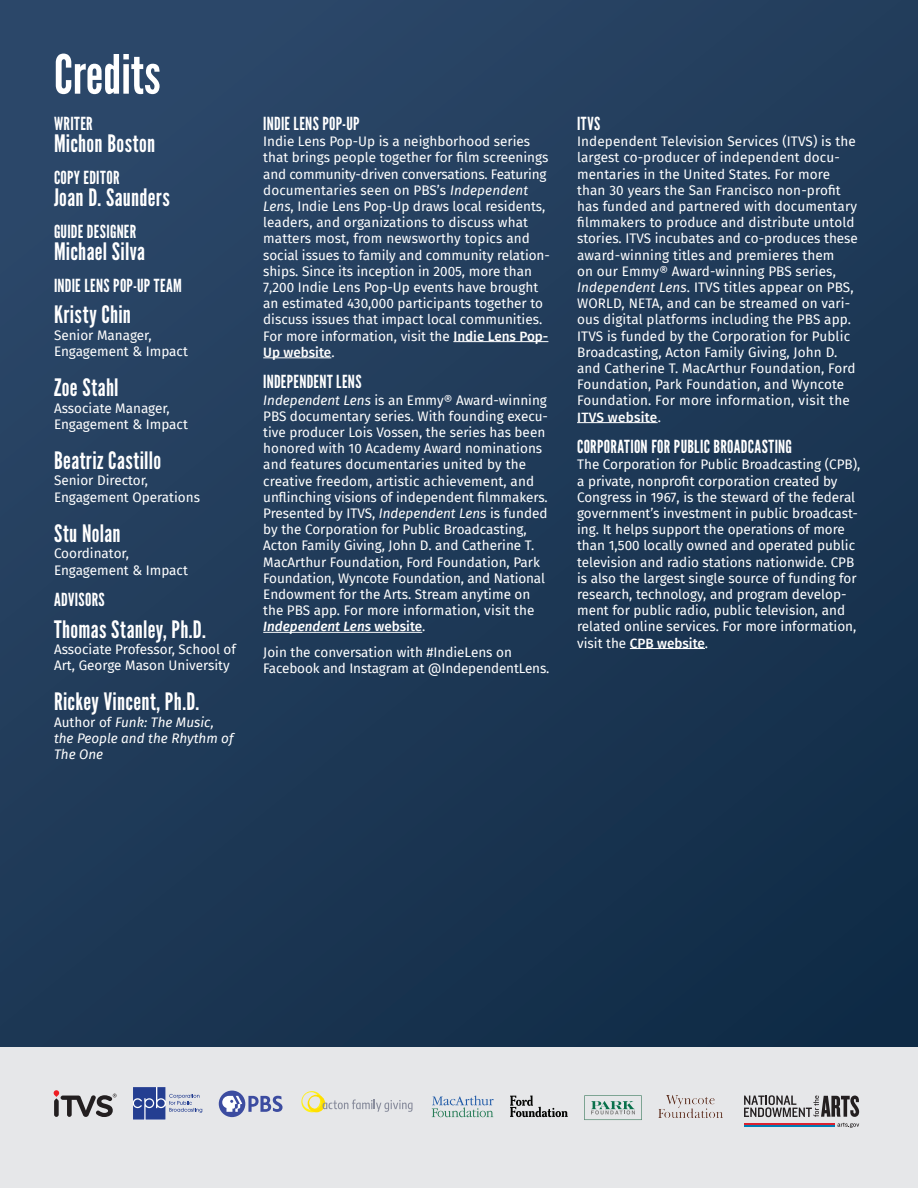
<style>
.page{position:relative;width:918px;height:1188px;background:#fff}
.page>*{position:absolute;margin:0;border:0;box-sizing:border-box;transform-origin:0 0}
.t1{font:54px "League Gothic";color:#fff}
.H6_Space_Before{font:24px "League Gothic";letter-spacing:.015em;color:#fff}
.t2{font:18px "League Gothic";letter-spacing:.02em;color:#fff}
.Paragraph_Style_Credits{font:13.5px/16.2px "Fira Sans";color:#fff}
.Paragraph_Style_Credits-2{font:italic 13.5px/16.2px "Fira Sans";color:#fff}
.s1{font-style:normal}
.s2{font-style:italic}
.s3{font-weight:500}
.s4{font-weight:500;font-style:italic}
</style>
<div class="page">
<div style="left:0;top:0;width:918px;height:1047px;background:linear-gradient(to right,#264161,#18334f)"></div>
<div style="left:0;top:1047px;width:918px;height:141px;background:#e6e7e9"></div>
<hr style="left:453px;top:341px;width:95px;height:1px;background:#fff">
<hr style="left:263px;top:357px;width:68px;height:1px;background:#fff">
<hr style="left:263px;top:632px;width:159px;height:1px;background:#fff">
<hr style="left:577px;top:422px;width:81px;height:1px;background:#fff">
<hr style="left:630px;top:648px;width:75px;height:1px;background:#fff">
<hr style="left:744px;top:1125px;width:91px;height:1px;background:#fff">
<hr style="left:744px;top:1124px;width:91px;height:1px;background:#db2230">
<hr style="left:744px;top:1126px;width:91px;height:1px;background:#007db5">
<svg style="left:744px;top:1095px;width:115px;height:22px"></svg>
<svg style="left:837px;top:1123px;width:22px;height:5px"></svg>
<svg style="left:432px;top:1096px;width:62px;height:21px"></svg>
<div style="left:219px;top:1091px;width:26px;height:26px;background:#3c4ca0;border-radius:50%"></div>
<svg style="left:248px;top:1096px;width:35px;height:16px"></svg>
<svg style="left:222px;top:1096px;width:20px;height:16px"></svg>
<img style="left:658px;top:1096px;width:64px;height:21px">
<svg style="left:510px;top:1096px;width:58px;height:21px"></svg>
<svg style="left:584px;top:1096px;width:58px;height:24px"></svg>
<svg style="left:54px;top:1090px;width:63px;height:27px"></svg>
<svg style="left:133px;top:1087px;width:69px;height:33px"></svg>
<svg style="left:301px;top:1091px;width:112px;height:21px"></svg>
<h1 class="t1" style="left:54px;top:42px;width:108px">Credits</h1>
<h5 class="t2" style="left:54px;top:113px;width:40px">WRITER</h5>
<h6 class="H6_Space_Before" style="left:54px;top:130px;width:103px">Michon Boston</h6>
<h5 class="t2" style="left:54px;top:167px;width:67px">COPY EDITOR</h5>
<h6 class="H6_Space_Before" style="left:54px;top:184px;width:117px">Joan D. Saunders</h6>
<h5 class="t2" style="left:54px;top:221px;width:84px">GUIDE DESIGNER</h5>
<h6 class="H6_Space_Before" style="left:54px;top:238px;width:93px">Michael Silva</h6>
<h5 class="t2" style="left:54px;top:275px;width:129px">INDIE LENS POP-UP TEAM</h5>
<p class="H6_Space_Before" style="left:54px;top:301px;width:79px">Kristy Chin</p>
<p class="Paragraph_Style_Credits" style="left:54px;top:326px;width:135px">Senior Manager,<br>Engagement &amp; Impact</p>
<p class="H6_Space_Before" style="left:54px;top:373px;width:66px">Zoe Stahl</p>
<p class="Paragraph_Style_Credits" style="left:54px;top:399px;width:135px">Associate Manager,<br>Engagement &amp; Impact</p>
<p class="H6_Space_Before" style="left:54px;top:446px;width:109px">Beatriz Castillo</p>
<p class="Paragraph_Style_Credits" style="left:54px;top:472px;width:148px">Senior Director,<br>Engagement Operations</p>
<p class="H6_Space_Before" style="left:54px;top:519px;width:68px">Stu Nolan</p>
<p class="Paragraph_Style_Credits" style="left:54px;top:545px;width:135px">Coordinator,<br>Engagement &amp; Impact</p>
<h5 class="t2" style="left:54px;top:589px;width:52px">ADVISORS</h5>
<p class="H6_Space_Before" style="left:54px;top:615px;width:153px">Thomas Stanley, Ph.D.</p>
<p class="Paragraph_Style_Credits" style="left:54px;top:641px;width:184px">Associate Professor, School of<br>Art, George Mason University</p>
<p class="H6_Space_Before" style="left:54px;top:688px;width:147px">Rickey Vincent, Ph.D.</p>
<p class="Paragraph_Style_Credits-2" style="left:54px;top:714px;width:181px"><span class="s1">Author of</span> Funk: The Music, the People and the Rhythm of<br>The One</p>
<h5 class="t2" style="left:263px;top:113px;width:98px">INDIE LENS POP-UP</h5>
<p class="Paragraph_Style_Credits" style="left:263px;top:133px;width:288px">Indie Lens Pop-Up is a neighborhood series that brings people together for film screenings and community-driven conversations. Featuring documentaries seen on PBS’s <span class="s2">Independent Lens</span>, Indie Lens Pop-Up draws local residents, leaders, and organizations to discuss what matters most, from newsworthy topics and social issues to family and community relation&shy;ships. Since its inception in 2005, more than 7,200 Indie Lens Pop-Up events have brought an estimated 430,000 participants together to discuss issues that impact local communities.<br>For more information, visit the <span class="s3">Indie Lens Pop-Up website</span>.</p>
<h5 class="t2" style="left:263px;top:371px;width:100px">INDEPENDENT LENS</h5>
<p class="Paragraph_Style_Credits" style="left:263px;top:391px;width:286px"><span class="s2">Independent Lens</span> is an Emmy® Award-winning PBS documentary series. With founding execu&shy;tive producer Lois Vossen, the series has been honored with 10 Academy Award nominations and features documentaries united by the creative freedom, artistic achievement, and unflinching visions of independent filmmakers.<br>Presented by ITVS, <span class="s2">Independent Lens</span> is funded by the Corporation for Public Broadcasting, Acton Family Giving, John D. and Catherine T.<br>MacArthur Foundation, Ford Foundation, Park Foundation, Wyncote Foundation, and National Endowment for the Arts. Stream anytime on the PBS app. For more information, visit the <span class="s4">Independent Lens</span> <span class="s3">website</span>.</p>
<p class="Paragraph_Style_Credits" style="left:263px;top:643px;width:288px">Join the conversation with #IndieLens on<br>Facebook and Instagram at @IndependentLens.</p>
<h5 class="t2" style="left:577px;top:113px;width:25px">ITVS</h5>
<p class="Paragraph_Style_Credits" style="left:577px;top:133px;width:282px">Independent Television Services (ITVS) is the largest co-producer of independent docu&shy;mentaries in the United States. For more than 30 years the San Francisco non-profit has funded and partnered with documentary filmmakers to produce and distribute untold stories. ITVS incubates and co-produces these award-winning titles and premieres them<br>on our Emmy® Award-winning PBS series, <span class="s2">Independent Lens</span>. ITVS titles appear on PBS, WORLD, NETA, and can be streamed on vari&shy;ous digital platforms including the PBS app.<br>ITVS is funded by the Corporation for Public Broadcasting, Acton Family Giving, John D. and Catherine T. MacArthur Foundation, Ford Foundation, Park Foundation, and Wyncote Foundation. For more information, visit the <span class="s3">ITVS website</span>.</p>
<h5 class="t2" style="left:577px;top:436px;width:216px">CORPORATION FOR PUBLIC BROADCASTING</h5>
<p class="Paragraph_Style_Credits" style="left:577px;top:456px;width:285px">The Corporation for Public Broadcasting (CPB), a private, nonprofit corporation created by Congress in 1967, is the steward of the federal government’s investment in public broadcast&shy;ing. It helps support the operations of more than 1,500 locally owned and operated public television and radio stations nationwide. CPB is also the largest single source of funding for research, technology, and program develop&shy;ment for public radio, public television, and related online services. For more information, visit the <span class="s3">CPB website</span>.</p>
</div>
